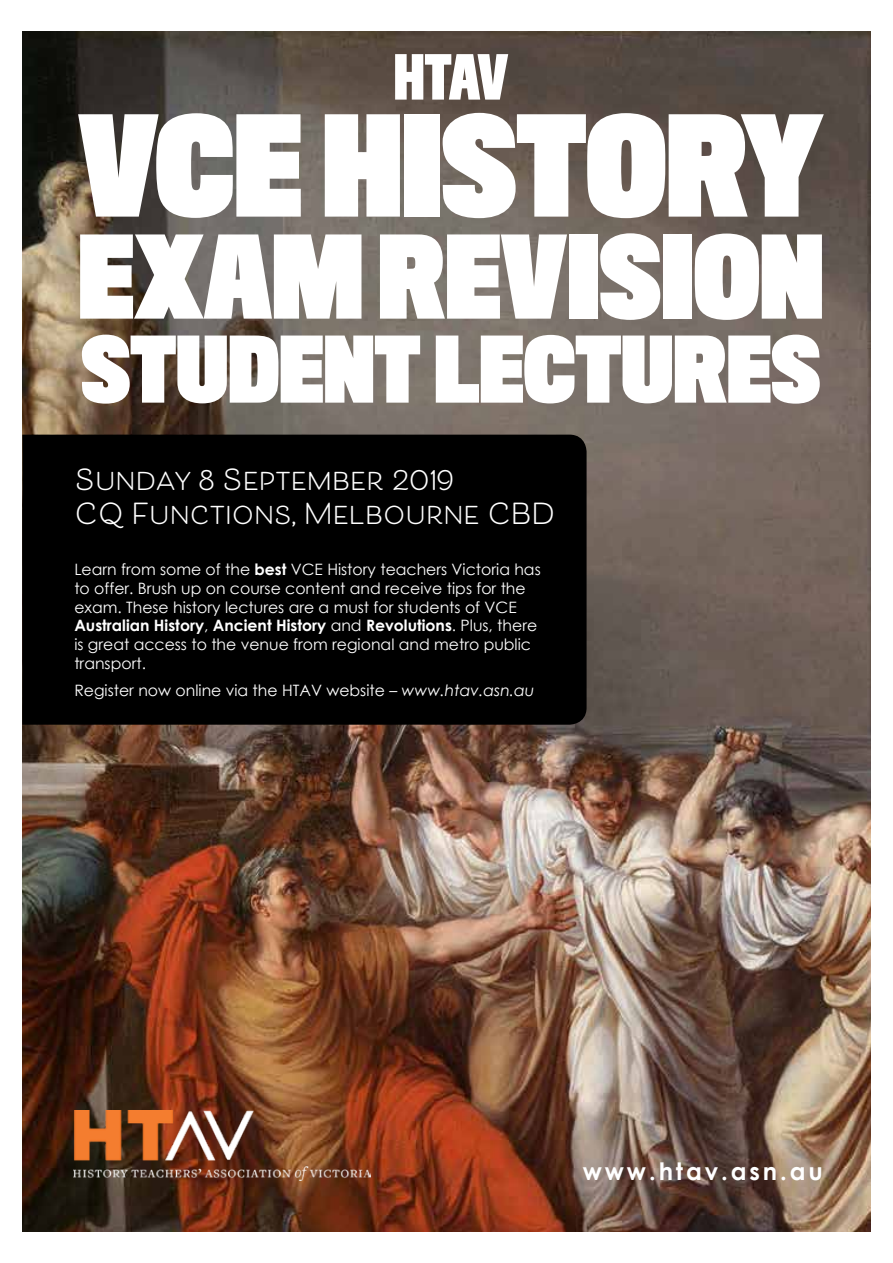
<style>
.page{position:relative;width:893px;height:1263px;background:#fff}
.page>*{position:absolute;margin:0;border:0;box-sizing:border-box;transform-origin:0 0}
.t1{font:900 128.25px "Titling Gothic FB Comp";color:#fff}
.t2{font:900 105.45px "Titling Gothic FB Comp";color:#fff}
.t3{font:900 84px "Titling Gothic FB Comp";color:#fff}
.t4{font:700 57px "Titling Gothic FB Comp";color:#fff}
.t5{font:700 28.5px/34.2px "Beloved Sans";color:#fff}
.t6{font:700 24px "Century Gothic";letter-spacing:.12em;color:#fff}
.t7{font:15.6px/18.8px "Century Gothic";color:#fff}
.s1{font-weight:700}
.s2{font-style:italic}
</style>
<div class="page">
<img style="left:22px;top:32px;width:849px;height:1199px">
<img style="left:74px;top:1110px;width:296px;height:70px">
<div style="left:22px;top:435px;width:565px;height:290px;background:#000"></div>
<h3 class="t4" style="left:394px;top:45px;width:116px">HTAV</h3>
<h1 class="t1" style="left:78px;top:93px;width:747px">VCE HISTORY</h1>
<h2 class="t2" style="left:78px;top:217px;width:747px">EXAM REVISION</h2>
<h3 class="t3" style="left:82px;top:322px;width:740px">STUDENT LECTURES</h3>
<h3 class="t5" style="left:74px;top:463px;width:482px">Sunday 8 September 2019<br>CQ Functions, Melbourne CBD</h3>
<p class="t7" style="left:74px;top:560px;width:468px">Learn from some of the <span class="s1">best</span> VCE History teachers Victoria has to offer. Brush up on course content and receive tips for the exam. These history lectures are a must for students of VCE <span class="s1">Australian History</span>, <span class="s1">Ancient History</span> and <span class="s1">Revolutions</span>. Plus, there is great access to the venue from regional and metro public transport.</p>
<p class="t7" style="left:74px;top:680px;width:462px">Register now online via the HTAV website – <span class="s2">www.htav.asn.au</span></p>
<h3 class="t6" style="left:583px;top:1153px;width:242px">www.htav.asn.au</h3>
</div>
